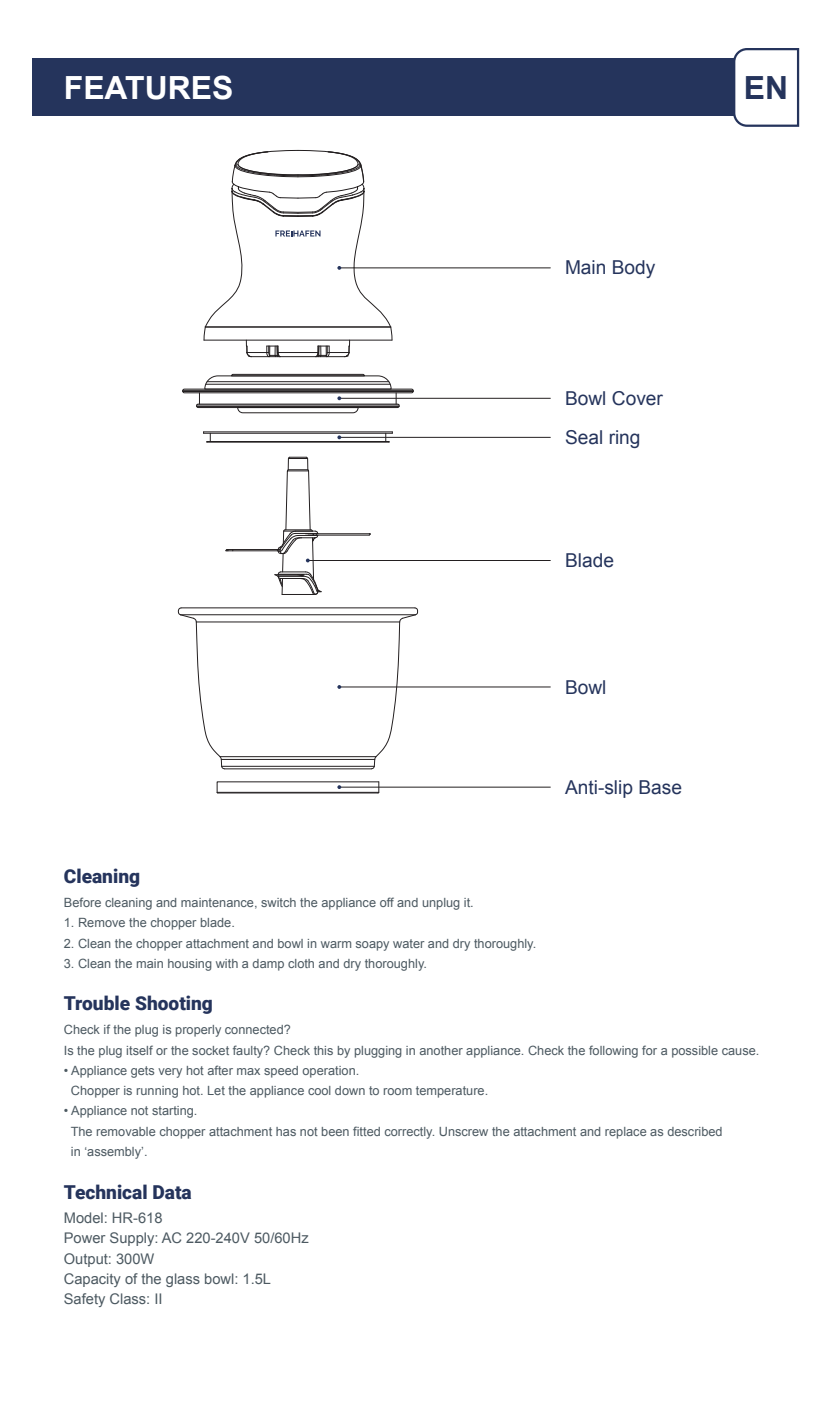
<style>
.page{position:relative;width:830px;height:1404px;background:#fff}
.page>*{position:absolute;margin:0;border:0;box-sizing:border-box;transform-origin:0 0}
.t1{font:700 31.95px "Arial";color:#fff}
.t2{font:700 31.95px "Arial";color:#25345c}
.t3{font:19.12px/39.1px "Arial";color:#25345c}
.t4{font:900 19.12px "Roboto";color:#25345c}
.t5{font:14.62px/20.2px "Arial";color:#4c5961}
.t6{font:12.83px/20.2px "Arial";color:#4c5961}
</style>
<div class="page">
<div style="left:32px;top:59px;width:701px;height:57px;background:#25345c"></div>
<svg style="left:731px;top:48px;width:68px;height:79px"></svg>
<svg style="left:203px;top:432px;width:8px;height:10px"></svg>
<hr style="left:207px;top:441px;width:182px;height:1px;background:#231f20">
<hr style="left:203px;top:433px;width:189px;height:1px;background:#231f20">
<hr style="left:203px;top:431px;width:189px;height:1px;background:#231f20">
<svg style="left:385px;top:432px;width:7px;height:10px"></svg>
<hr style="left:224px;top:768px;width:147px;height:1px;background:#231f20">
<hr style="left:221px;top:765px;width:153px;height:1px;background:#231f20">
<hr style="left:221px;top:758px;width:153px;height:1px;background:#231f20">
<hr style="left:220px;top:756px;width:156px;height:1px;background:#231f20">
<hr style="left:196px;top:621px;width:203px;height:1px;background:#231f20">
<hr style="left:180px;top:614px;width:235px;height:1px;background:#231f20">
<hr style="left:181px;top:607px;width:234px;height:1px;background:#231f20">
<svg style="left:370px;top:607px;width:48px;height:162px"></svg>
<svg style="left:177px;top:607px;width:48px;height:162px"></svg>
<hr style="left:226px;top:550px;width:54px;height:1px;background:#231f20">
<hr style="left:227px;top:549px;width:53px;height:1px;background:#231f20">
<hr style="left:308px;top:534px;width:61px;height:1px;background:#231f20">
<hr style="left:305px;top:533px;width:65px;height:1px;background:#231f20">
<div style="left:182px;top:388px;width:231px;height:5px;border:1px solid #231f20;border-radius:2px"></div>
<hr style="left:183px;top:390px;width:230px;height:1px;background:#231f20">
<hr style="left:183px;top:391px;width:230px;height:1px;background:#231f20">
<div style="left:196px;top:403px;width:203px;height:5px;border:1px solid #231f20;border-radius:2px"></div>
<hr style="left:339px;top:267px;width:211px;height:1px;background:#231f20">
<svg style="left:203px;top:149px;width:190px;height:209px"></svg>
<hr style="left:339px;top:398px;width:211px;height:1px;background:#231f20">
<svg style="left:199px;top:373px;width:197px;height:40px"></svg>
<hr style="left:339px;top:437px;width:211px;height:1px;background:#231f20">
<svg style="left:337px;top:435px;width:4px;height:4px"></svg>
<hr style="left:339px;top:686px;width:211px;height:1px;background:#231f20">
<hr style="left:339px;top:786px;width:211px;height:1px;background:#231f20">
<svg style="left:216px;top:781px;width:164px;height:13px"></svg>
<hr style="left:307px;top:560px;width:243px;height:1px;background:#231f20">
<svg style="left:273px;top:456px;width:49px;height:139px"></svg>
<h1 class="t1" style="left:64px;top:67px;width:171px">FEATURES</h1>
<h2 class="t3" style="left:564px;top:248px;width:92px">Main Body</h2>
<h2 class="t3" style="left:564px;top:379px;width:99px">Bowl Cover<br>Seal ring</h2>
<h2 class="t3" style="left:564px;top:541px;width:50px">Blade</h2>
<h2 class="t3" style="left:564px;top:667px;width:43px">Bowl</h2>
<h2 class="t4" style="left:64px;top:862px;width:78px">Cleaning</h2>
<p class="t6" style="left:64px;top:892px;width:411px">Before cleaning and maintenance, switch the appliance off and unplug it.</p>
<p class="t6" style="left:64px;top:912px;width:172px">1. Remove the chopper blade.</p>
<p class="t6" style="left:64px;top:932px;width:473px">2. Clean the chopper attachment and bowl in warm soapy water and dry thoroughly.</p>
<p class="t6" style="left:64px;top:953px;width:364px">3. Clean the main housing with a damp cloth and dry thoroughly.</p>
<h2 class="t3" style="left:564px;top:767px;width:118px">Anti-slip Base</h2>
<h1 class="t2" style="left:743px;top:67px;width:46px">EN</h1>
<h2 class="t4" style="left:64px;top:989px;width:150px">Trouble Shooting</h2>
<p class="t6" style="left:64px;top:1019px;width:696px">Check if the plug is properly connected?<br>Is the plug itself or the socket faulty? Check this by plugging in another appliance. Check the following for a possible cause.</p>
<p class="t6" style="left:71px;top:1060px;width:418px;text-indent:-7px">• Appliance gets very hot after max speed operation.<br>Chopper is running hot. Let the appliance cool down to room temperature.</p>
<p class="t6" style="left:71px;top:1100px;width:653px;text-indent:-7px">• Appliance not starting.<br>The removable chopper attachment has not been fitted correctly. Unscrew the attachment and replace as described in ‘assembly’.</p>
<h2 class="t4" style="left:64px;top:1178px;width:129px">Technical Data</h2>
<p class="t5" style="left:64px;top:1207px;width:246px">Model: HR-618<br>Power Supply: AC 220-240V 50/60Hz<br>Output: 300W<br>Capacity of the glass bowl: 1.5L<br>Safety Class: II</p>
</div>
